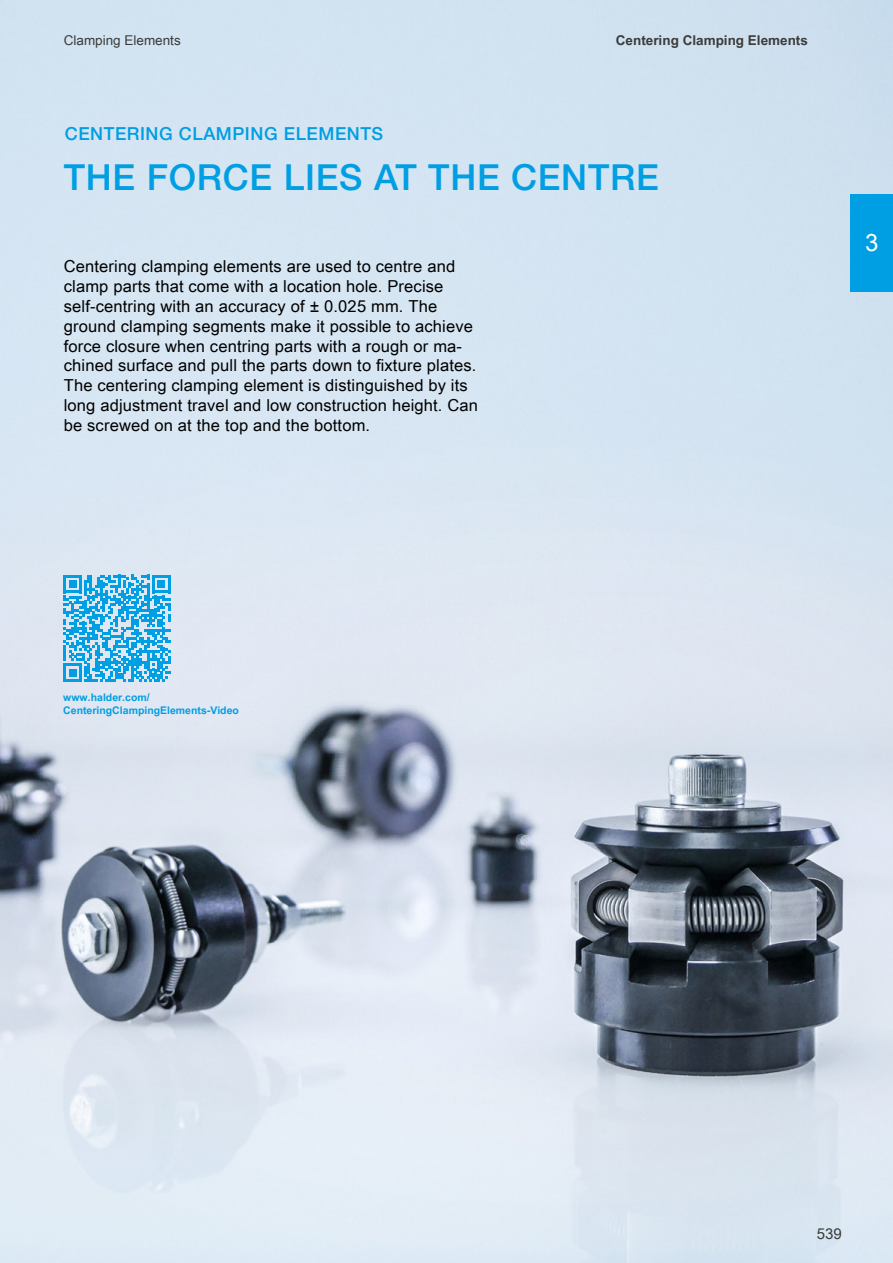
<style>
.page{position:relative;width:893px;height:1263px;background:#fff}
.page>*{position:absolute;margin:0;border:0;box-sizing:border-box;transform-origin:0 0}
.t1{font:500 36px "Helvetica Neue LT Std";letter-spacing:.02em;color:#009ee3}
.t2{font:24px "Arial Unicode MS";color:#fff}
.t3{font:500 18px "Helvetica Neue LT Std";letter-spacing:.03em;color:#009ee3}
.t4{font:16.5px/19.8px "Arial Unicode MS";letter-spacing:.01em;color:#000}
.t5{font:15px "Arial Unicode MS";color:#3b3b3a}
.t6{font:700 13.5px "Arial Unicode MS";color:#3b3b3a}
.t7{font:13.5px "Arial Unicode MS";color:#3b3b3a}
.t8{font:700 10.5px/12.6px "Arial Unicode MS";color:#009ee3}
</style>
<div class="page">
<img style="left:0;top:0;width:893px;height:1263px">
<svg style="left:64px;top:575px;width:106px;height:107px;background:#5cbbe9"></svg>
<div style="left:850px;top:194px;width:43px;height:97px;background:#009ee3"></div>
<p class="t7" style="left:64px;top:30px;width:119px">Clamping Elements</p>
<p class="t6" style="left:616px;top:30px;width:194px">Centering Clamping Elements</p>
<p class="t3" style="left:65px;top:123px;width:320px">CENTERING CLAMPING ELEMENTS</p>
<h1 class="t1" style="left:64px;top:156px;width:597px">THE FORCE LIES AT THE CENTRE</h1>
<p class="t4" style="left:64px;top:256px;width:416px">Centering clamping elements are used to centre and clamp parts that come with a location hole. Precise self-centring with an accuracy of ± 0.025 mm. The ground clamping segments make it possible to achieve force closure when centring parts with a rough or ma&shy;chined surface and pull the parts down to fixture plates.<br>The centering clamping element is distinguished by its long adjustment travel and low construction height. Can be screwed on at the top and the bottom.</p>
<h2 class="t2" style="left:865px;top:226px;width:15px">3</h2>
<p class="t8" style="left:63px;top:692px;width:177px">www.halder.com/<br>CenteringClampingElements-Video</p>
<p class="t5" style="left:817px;top:1223px;width:27px">539</p>
</div>
